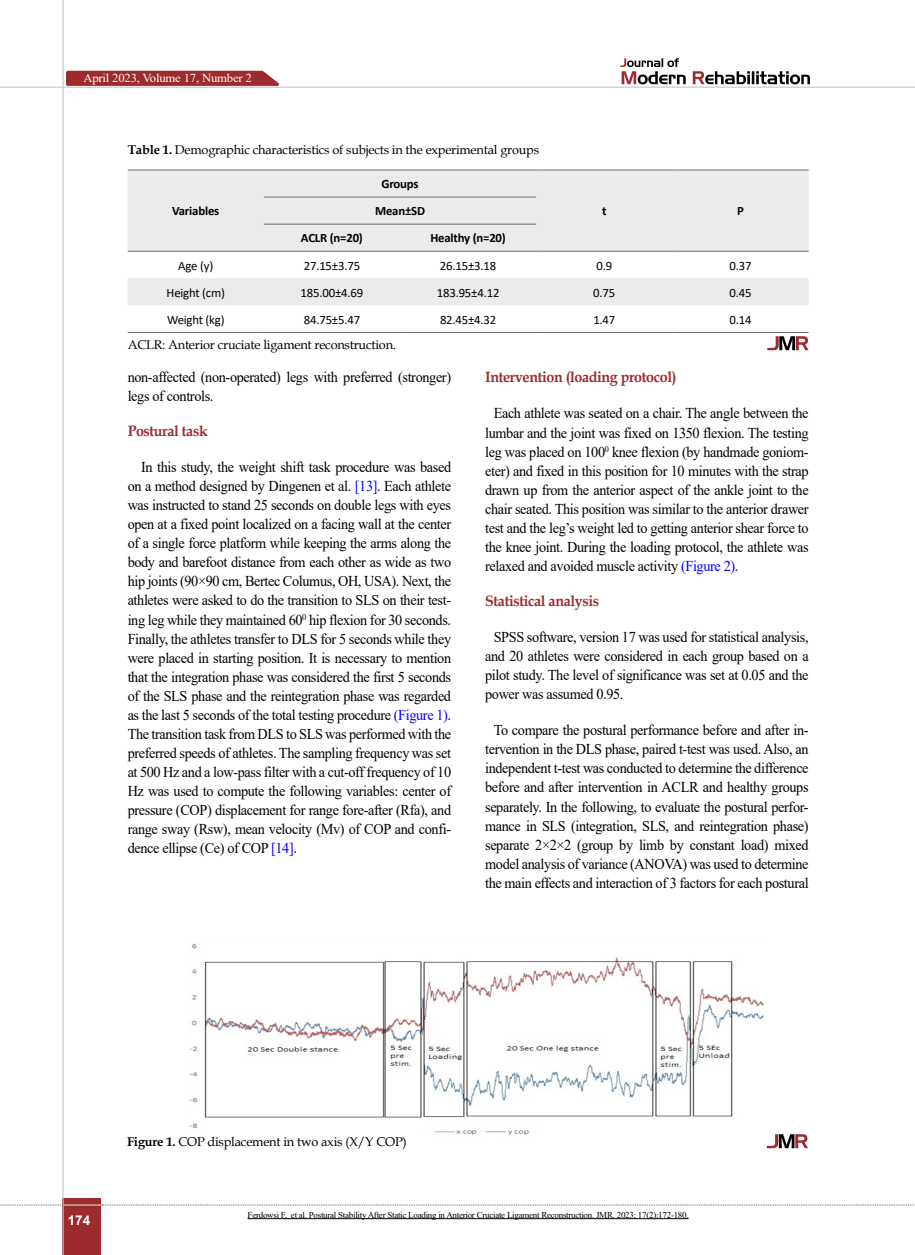
<style>
.page{position:relative;width:915px;height:1255px;background:#fff}
.page>*{position:absolute;margin:0;border:0;box-sizing:border-box;transform-origin:0 0}
.t1{font:15px/19px "Times New Roman";letter-spacing:-.025em;color:#000;text-align:justify;scale:.95 1}
.t2{font:700 15px "Book Antiqua";letter-spacing:-.025em;color:#9d2a2d;scale:.95 1}
.t3{font:700 13.5px "Arial";color:#fff}
.t4{font:12.75px "Book Antiqua";letter-spacing:-.015em;color:#000}
.t5{font:12.75px "Calibri";letter-spacing:-.015em;color:#000}
.t6{font:700 12.75px/27px "Calibri";letter-spacing:-.015em;color:#000;text-align:center}
.t7{font:12.15px "Times New Roman";letter-spacing:-.015em;color:#fff;scale:1.05 1}
.t8{font:9px "Times New Roman";letter-spacing:-.03em;color:#000}
.s1{font-weight:700}
.s2{color:#00f}
</style>
<div class="page">
<div style="left:63px;top:1198px;width:38px;height:56px;background:#9d2a2d"></div>
<hr style="left:62px;top:0;width:2px;height:1254px;background:#c2c4c6">
<hr style="left:0;top:87px;width:914px;height:1px;background:#c2c4c6">
<hr style="left:63px;top:1204px;width:38px;height:1px;background:#ebebec">
<svg style="left:0;top:1204px;width:63px;height:1px"></svg>
<svg style="left:102px;top:1204px;width:813px;height:1px"></svg>
<svg style="left:692px;top:71px;width:117px;height:13px"></svg>
<svg style="left:620px;top:58px;width:65px;height:26px"></svg>
<svg style="left:128px;top:171px;width:680px;height:134px;fill:#ebebec"></svg>
<hr style="left:128px;top:170px;width:136px;height:1px;background:#6d6e71">
<hr style="left:128px;top:251px;width:136px;height:1px;background:#6d6e71">
<hr style="left:264px;top:170px;width:136px;height:1px;background:#6d6e71">
<hr style="left:400px;top:170px;width:136px;height:1px;background:#6d6e71">
<hr style="left:536px;top:170px;width:136px;height:1px;background:#6d6e71">
<hr style="left:672px;top:170px;width:136px;height:1px;background:#6d6e71">
<hr style="left:536px;top:251px;width:136px;height:1px;background:#6d6e71">
<hr style="left:672px;top:251px;width:136px;height:1px;background:#6d6e71">
<hr style="left:264px;top:197px;width:136px;height:1px;background:#6d6e71">
<hr style="left:400px;top:197px;width:136px;height:1px;background:#6d6e71">
<hr style="left:264px;top:224px;width:136px;height:1px;background:#6d6e71">
<hr style="left:400px;top:224px;width:136px;height:1px;background:#6d6e71">
<hr style="left:264px;top:251px;width:136px;height:1px;background:#6d6e71">
<hr style="left:400px;top:251px;width:136px;height:1px;background:#6d6e71">
<hr style="left:128px;top:332px;width:136px;height:1px;background:#6d6e71">
<hr style="left:264px;top:332px;width:136px;height:1px;background:#6d6e71">
<hr style="left:400px;top:332px;width:136px;height:1px;background:#6d6e71">
<hr style="left:536px;top:332px;width:136px;height:1px;background:#6d6e71">
<hr style="left:672px;top:332px;width:136px;height:1px;background:#6d6e71">
<svg style="left:767px;top:336px;width:41px;height:14px"></svg>
<img style="left:189px;top:943px;width:575px;height:192px">
<svg style="left:766px;top:1134px;width:41px;height:14px"></svg>
<hr style="left:247px;top:1218px;width:441px;height:1px;background:#000">
<svg style="left:64px;top:70px;width:222px;height:17px;background:#ac4d4f"></svg>
<p class="t7" style="left:83px;top:69px;width:162px">April 2023, Volume 17, Number 2</p>
<p class="t4" style="left:128px;top:141px;width:413px"><span class="s1">Table 1.</span> Demographic characteristics of subjects in the experimental groups</p>
<p class="t6" style="left:172px;top:197px;width:49px">Variables</p>
<p class="t6" style="left:375px;top:170px;width:51px">Groups<br>Mean±SD</p>
<p class="t6" style="left:301px;top:224px;width:63px">ACLR (n=20)</p>
<p class="t6" style="left:430px;top:224px;width:77px">Healthy (n=20)</p>
<p class="t6" style="left:602px;top:197px;width:6px">t</p>
<p class="t6" style="left:736px;top:197px;width:8px">P</p>
<p class="t5" style="left:178px;top:257px;width:36px">Age (y)</p>
<p class="t5" style="left:304px;top:257px;width:58px">27.15±3.75</p>
<p class="t5" style="left:440px;top:257px;width:58px">26.15±3.18</p>
<p class="t5" style="left:596px;top:257px;width:17px">0.9</p>
<p class="t5" style="left:729px;top:257px;width:24px">0.37</p>
<p class="t5" style="left:166px;top:283px;width:60px">Height (cm)</p>
<p class="t5" style="left:300px;top:283px;width:64px">185.00±4.69</p>
<p class="t5" style="left:436px;top:283px;width:64px">183.95±4.12</p>
<p class="t5" style="left:593px;top:283px;width:24px">0.75</p>
<p class="t5" style="left:729px;top:283px;width:24px">0.45</p>
<p class="t5" style="left:167px;top:310px;width:59px">Weight (kg)</p>
<p class="t5" style="left:304px;top:310px;width:58px">84.75±5.47</p>
<p class="t5" style="left:440px;top:310px;width:58px">82.45±4.32</p>
<p class="t5" style="left:593px;top:310px;width:24px">1.47</p>
<p class="t5" style="left:729px;top:310px;width:24px">0.14</p>
<p class="t4" style="left:128px;top:336px;width:270px">ACLR: Anterior cruciate ligament reconstruction.</p>
<p class="t1" style="left:128px;top:367px;width:342px">non-affected (non-operated) legs with preferred (stronger) legs of controls.</p>
<p class="t2" style="left:128px;top:420px;width:86px">Postural task</p>
<p class="t1" style="left:128px;top:457px;width:342px;text-indent:13px">In this study, the weight shift task procedure was based on a method designed by Dingenen et al. <span class="s2">[13]</span>. Each athlete was instructed to stand 25 seconds on double legs with eyes open at a fixed point localized on a facing wall at the center of a single force platform while keeping the arms along the body and barefoot distance from each other as wide as two hip joints (90×90 cm, Bertec Columus, OH, USA). Next, the athletes were asked to do the transition to SLS on their test&shy;ing leg while they maintained 60<sup>0</sup> hip flexion for 30 seconds.<br>Finally, the athletes transfer to DLS for 5 seconds while they were placed in starting position. It is necessary to mention that the integration phase was considered the first 5 seconds of the SLS phase and the reintegration phase was regarded as the last 5 seconds of the total testing procedure <span class="s2">(Figure 1)</span>.<br>The transition task from DLS to SLS was performed with the preferred speeds of athletes. The sampling frequency was set at 500 Hz and a low-pass filter with a cut-off frequency of 10<br>Hz was used to compute the following variables: center of pressure (COP) displacement for range fore-after (Rfa), and range sway (Rsw), mean velocity (Mv) of COP and confi&shy;dence ellipse (Ce) of COP <span class="s2">[14]</span>.</p>
<p class="t2" style="left:485px;top:367px;width:203px">Intervention (loading protocol)</p>
<p class="t1" style="left:485px;top:403px;width:342px;text-indent:9px">Each athlete was seated on a chair. The angle between the lumbar and the joint was fixed on 1350 flexion. The testing leg was placed on 100<sup>0</sup> knee flexion (by handmade goniom&shy;eter) and fixed in this position for 10 minutes with the strap drawn up from the anterior aspect of the ankle joint to the chair seated. This position was similar to the anterior drawer test and the leg’s weight led to getting anterior shear force to the knee joint. During the loading protocol, the athlete was relaxed and avoided muscle activity <span class="s2">(Figure 2)</span>.</p>
<p class="t2" style="left:485px;top:590px;width:121px">Statistical analysis</p>
<p class="t1" style="left:485px;top:627px;width:342px;text-indent:9px">SPSS software, version 17 was used for statistical analysis, and 20 athletes were considered in each group based on a pilot study. The level of significance was set at 0.05 and the power was assumed 0.95.</p>
<p class="t1" style="left:485px;top:720px;width:342px;text-align:center">To compare the postural performance before and after in&shy;tervention in the DLS phase, paired t-test was used. Also, an independent t-test was conducted to determine the difference before and after intervention in ACLR and healthy groups separately. In the following, to evaluate the postural perfor&shy;mance in SLS (integration, SLS, and reintegration phase) separate 2×2×2 (group by limb by constant load) mixed model analysis of variance (ANOVA) was used to determine the main effects and interaction of 3 factors for each postural</p>
<p class="t3" style="left:68px;top:1210px;width:24px">174</p>
<p class="t4" style="left:127px;top:1132px;width:281px"><span class="s1">Figure 1.</span> COP displacement in two axis (X/Y COP)</p>
<p class="t8" style="left:247px;top:1208px;width:442px">Ferdowsi F, et al. Postural Stability After Static Loading in Anterior Cruciate Ligament Reconstruction. JMR. 2023; 17(2):172-180.</p>
</div>
